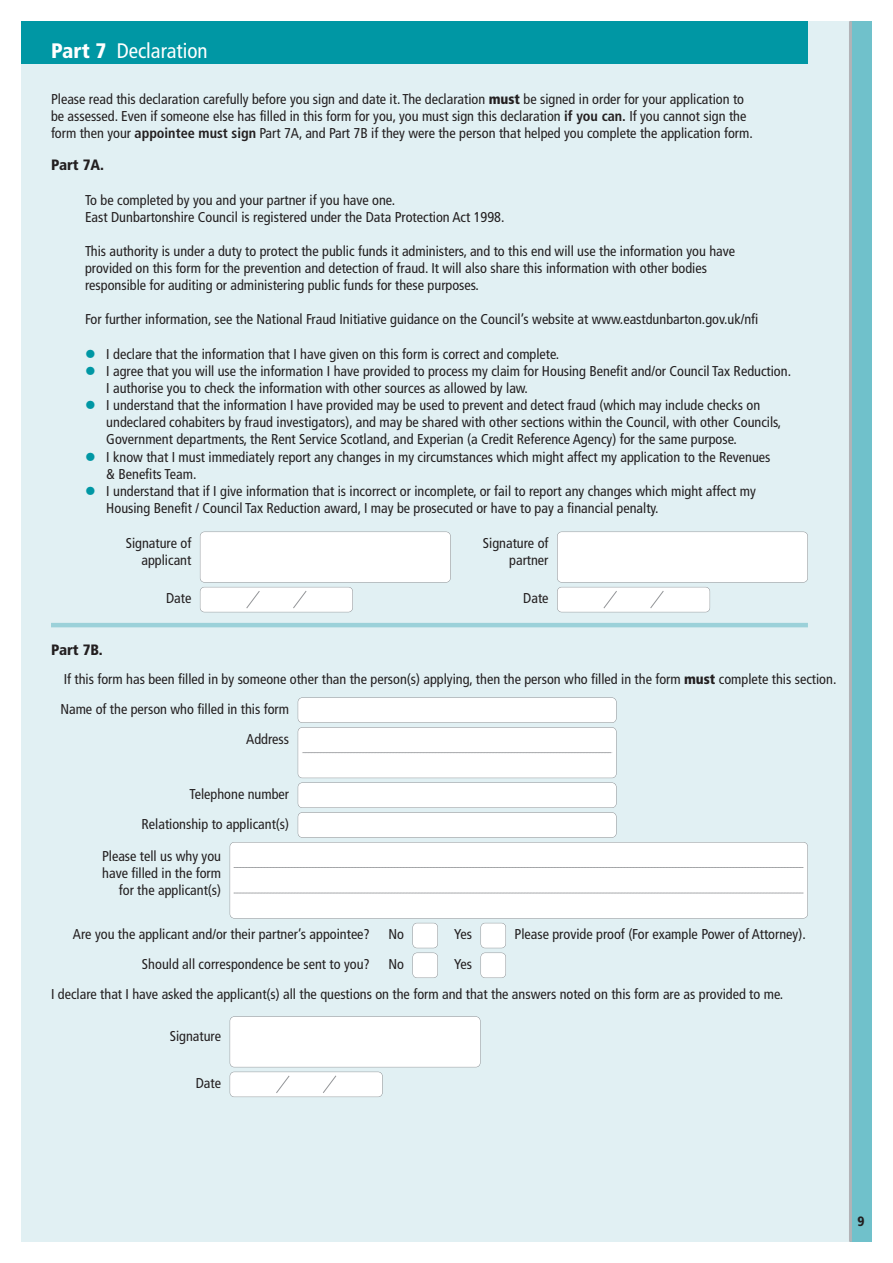
<style>
.page{position:relative;width:893px;height:1263px;background:#fff}
.page>*{position:absolute;margin:0;border:0;box-sizing:border-box;transform-origin:0 0}
.t1{font:condensed 21px "Frutiger";color:#fff}
.t2{font:900 condensed 15px "Frutiger";color:#231f20}
.t3{font:condensed 14.25px/17.1px "Frutiger";color:#231f20}
.t4{font:900 condensed 13.5px "Frutiger";color:#231f20}
.s1{font-weight:900}
.s2{font-weight:700}
.s3{color:#0097a4}
</style>
<div class="page">
<div style="left:21px;top:21px;width:851px;height:1221px;background:#e1f0f3"></div>
<div style="left:21px;top:21px;width:787px;height:43px;background:#0097a4"></div>
<div style="left:850px;top:21px;width:22px;height:1221px;background:#70c1cb"></div>
<hr style="left:849px;top:21px;width:3px;height:1221px;background:#b2b3b7">
<hr style="left:51px;top:623px;width:757px;height:4px;background:#9bd1d9">
<div style="left:200px;top:532px;width:250px;height:50px;background:#fff;border-radius:4px"></div>
<div style="left:200px;top:531px;width:251px;height:52px;border:1px solid #939598;border-radius:5px"></div>
<div style="left:557px;top:532px;width:250px;height:50px;background:#fff;border-radius:4px"></div>
<div style="left:557px;top:531px;width:251px;height:52px;border:1px solid #939598;border-radius:5px"></div>
<div style="left:230px;top:1017px;width:250px;height:50px;background:#fff;border-radius:4px"></div>
<div style="left:230px;top:1016px;width:250px;height:51px;border:1px solid #939598;border-radius:5px"></div>
<div style="left:298px;top:698px;width:318px;height:24px;background:#fff;border-radius:4px"></div>
<div style="left:298px;top:697px;width:319px;height:26px;border:1px solid #939598;border-radius:5px"></div>
<div style="left:298px;top:783px;width:318px;height:24px;background:#fff;border-radius:4px"></div>
<div style="left:298px;top:782px;width:319px;height:26px;border:1px solid #939598;border-radius:5px"></div>
<div style="left:298px;top:813px;width:318px;height:24px;background:#fff;border-radius:4px"></div>
<div style="left:298px;top:812px;width:319px;height:26px;border:1px solid #939598;border-radius:5px"></div>
<div style="left:298px;top:727px;width:318px;height:51px;background:#fff;border-radius:4px"></div>
<div style="left:298px;top:727px;width:319px;height:51px;border:1px solid #939598;border-radius:5px"></div>
<svg style="left:302px;top:752px;width:311px;height:1px"></svg>
<div style="left:481px;top:923px;width:25px;height:25px;background:#fff;border-radius:4px"></div>
<div style="left:480px;top:923px;width:26px;height:25px;border:1px solid #939598;border-radius:5px"></div>
<div style="left:413px;top:923px;width:25px;height:25px;background:#fff;border-radius:4px"></div>
<div style="left:412px;top:923px;width:26px;height:25px;border:1px solid #939598;border-radius:5px"></div>
<div style="left:481px;top:953px;width:25px;height:25px;background:#fff;border-radius:4px"></div>
<div style="left:480px;top:952px;width:26px;height:26px;border:1px solid #939598;border-radius:5px"></div>
<div style="left:413px;top:953px;width:25px;height:25px;background:#fff;border-radius:4px"></div>
<div style="left:412px;top:952px;width:26px;height:26px;border:1px solid #939598;border-radius:5px"></div>
<div style="left:200px;top:587px;width:153px;height:25px;background:#fff;border-radius:4px"></div>
<div style="left:200px;top:587px;width:153px;height:25px;border:1px solid #939598;border-radius:5px"></div>
<svg style="left:246px;top:591px;width:14px;height:18px"></svg>
<svg style="left:293px;top:591px;width:14px;height:17px"></svg>
<div style="left:230px;top:1072px;width:152px;height:25px;background:#fff;border-radius:4px"></div>
<div style="left:230px;top:1071px;width:153px;height:26px;border:1px solid #939598;border-radius:5px"></div>
<svg style="left:276px;top:1075px;width:14px;height:18px"></svg>
<svg style="left:323px;top:1075px;width:13px;height:18px"></svg>
<div style="left:557px;top:587px;width:153px;height:25px;background:#fff;border-radius:4px"></div>
<div style="left:557px;top:587px;width:153px;height:25px;border:1px solid #939598;border-radius:5px"></div>
<svg style="left:603px;top:591px;width:14px;height:18px"></svg>
<svg style="left:650px;top:591px;width:14px;height:17px"></svg>
<div style="left:230px;top:842px;width:578px;height:76px;background:#fff;border-radius:4px"></div>
<div style="left:230px;top:842px;width:578px;height:76px;border:1px solid #939598;border-radius:5px"></div>
<svg style="left:234px;top:867px;width:570px;height:1px"></svg>
<svg style="left:234px;top:893px;width:570px;height:1px"></svg>
<p class="t1" style="left:51px;top:43px;width:158px"><span class="s1">Part 7</span> Declaration</p>
<p class="t3" style="left:51px;top:91px;width:703px">Please read this declaration carefully before you sign and date it. The declaration <span class="s1">must</span> be signed in order for your application to be assessed. Even if someone else has filled in this form for you, you must sign this declaration <span class="s2">if you can.</span> If you cannot sign the form then your <span class="s2">appointee must sign</span> Part 7A, and Part 7B if they were the person that helped you complete the application form.</p>
<p class="t2" style="left:51px;top:159px;width:55px">Part 7A.</p>
<p class="t3" style="left:85px;top:192px;width:421px">To be completed by you and your partner if you have one.<br>East Dunbartonshire Council is registered under the Data Protection Act 1998.</p>
<p class="t3" style="left:85px;top:244px;width:652px">This authority is under a duty to protect the public funds it administers, and to this end will use the information you have provided on this form for the prevention and detection of fraud. It will also share this information with other bodies responsible for auditing or administering public funds for these purposes.</p>
<p class="t3" style="left:85px;top:312px;width:675px">For further information, see the National Fraud Initiative guidance on the Council’s website at www.eastdunbarton.gov.uk/nfi</p>
<p class="t3" style="left:85px;top:346px;width:476px"><span class="s3">●</span> I declare that the information that I have given on this form is correct and complete.</p>
<p class="t3" style="left:106px;top:364px;width:686px;text-indent:-21px"><span class="s3">●</span> I agree that you will use the information I have provided to process my claim for Housing Benefit and/or Council Tax Reduction.<br>I authorise you to check the information with other sources as allowed by law.</p>
<p class="t3" style="left:106px;top:398px;width:676px;text-indent:-21px"><span class="s3">●</span> I understand that the information I have provided may be used to prevent and detect fraud (which may include checks on undeclared cohabiters by fraud investigators), and may be shared with other sections within the Council, with other Councils,<br>Government departments, the Rent Service Scotland, and Experian (a Credit Reference Agency) for the same purpose.</p>
<p class="t3" style="left:106px;top:450px;width:666px;text-indent:-21px"><span class="s3">●</span> I know that I must immediately report any changes in my circumstances which might affect my application to the Revenues &amp; Benefits Team.</p>
<p class="t3" style="left:106px;top:484px;width:651px;text-indent:-21px"><span class="s3">●</span> I understand that if I give information that is incorrect or incomplete, or fail to report any changes which might affect my<br>Housing Benefit / Council Tax Reduction award, I may be prosecuted or have to pay a financial penalty.</p>
<p class="t3" style="left:126px;top:536px;width:67px;line-height:16.5px;text-align:right">Signature of applicant</p>
<p class="t3" style="left:166px;top:591px;width:27px">Date</p>
<p class="t3" style="left:483px;top:536px;width:67px;line-height:16.5px;text-align:right">Signature of partner</p>
<p class="t3" style="left:523px;top:591px;width:27px">Date</p>
<p class="t2" style="left:51px;top:643px;width:53px">Part 7B.</p>
<p class="t3" style="left:64px;top:672px;width:774px">If this form has been filled in by someone other than the person(s) applying, then the person who filled in the form <span class="s1">must</span> complete this section.</p>
<p class="t3" style="left:60px;top:702px;width:230px">Name of the person who filled in this form</p>
<p class="t3" style="left:246px;top:731px;width:44px">Address</p>
<p class="t3" style="left:142px;top:780px;width:149px;line-height:29.7px;text-align:right">Telephone number<br>Relationship to applicant(s)</p>
<p class="t3" style="left:102px;top:848px;width:121px;text-align:right">Please tell us why you have filled in the form for the applicant(s)</p>
<p class="t3" style="left:73px;top:927px;width:299px">Are you the applicant and/or their partner’s appointee?</p>
<p class="t3" style="left:388px;top:927px;width:17px">No</p>
<p class="t3" style="left:454px;top:927px;width:19px">Yes</p>
<p class="t3" style="left:514px;top:927px;width:293px">Please provide proof (For example Power of Attorney).</p>
<p class="t3" style="left:142px;top:957px;width:229px">Should all correspondence be sent to you?</p>
<p class="t3" style="left:388px;top:957px;width:17px">No</p>
<p class="t3" style="left:51px;top:950px;width:734px;line-height:29.7px;text-indent:403px">Yes<br>I declare that I have asked the applicant(s) all the questions on the form and that the answers noted on this form are as provided to me.</p>
<p class="t3" style="left:170px;top:1029px;width:53px">Signature</p>
<p class="t3" style="left:196px;top:1076px;width:27px">Date</p>
<p class="t4" style="left:858px;top:1216px;width:9px">9</p>
</div>
